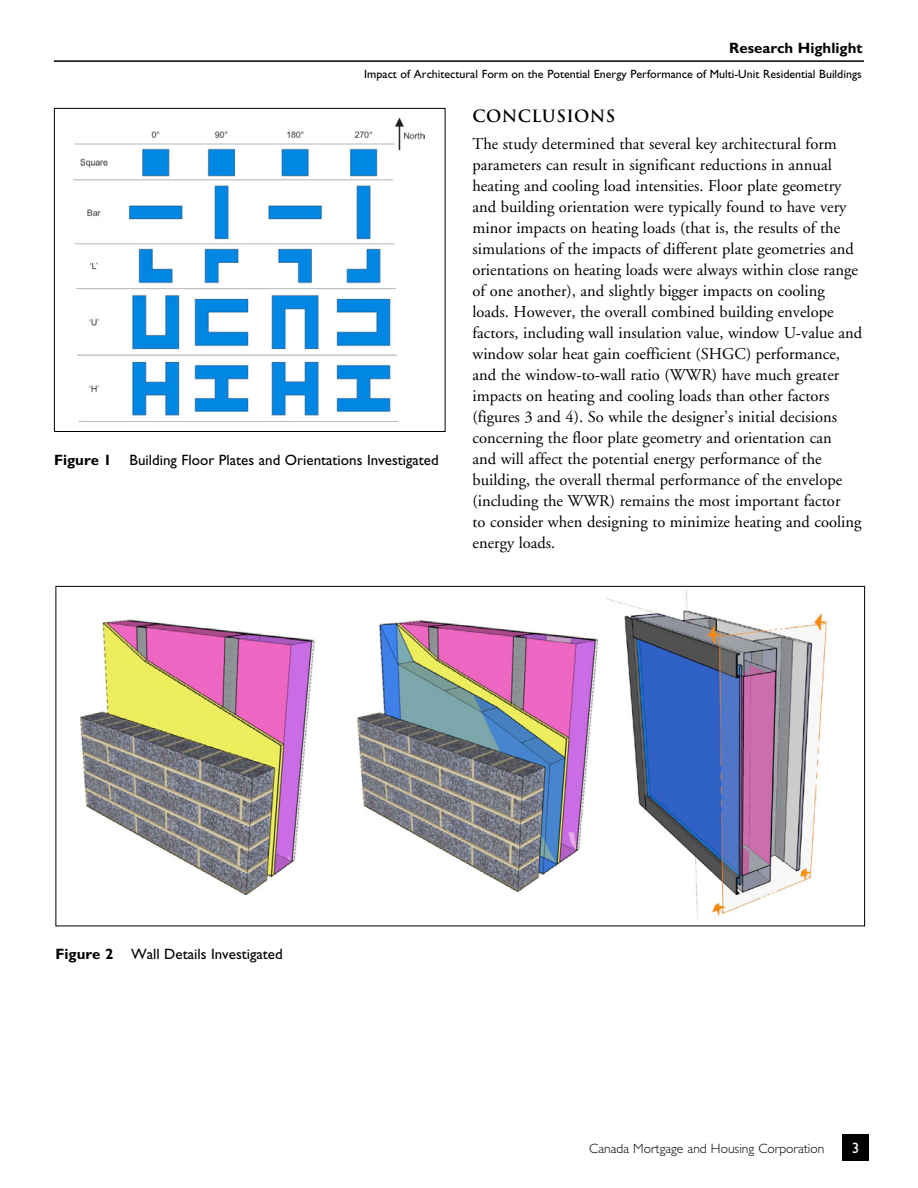
<style>
.page{position:relative;width:918px;height:1188px;background:#fff}
.page>*{position:absolute;margin:0;border:0;box-sizing:border-box;transform-origin:0 0}
.RH_Body_1{font:16.5px/21px "Adobe Garamond";color:#000}
.RH_Subhead_1{font:700 16.5px "Trajan Pro";letter-spacing:.025em;color:#000}
.RH_Caption_Figure{font:15px "Gill Sans Std";color:#000}
.t1{font:700 15px "Gill Sans Std";color:#000}
.t2{font:15px "Gill Sans Std";color:#fff}
.t3{font:300 13.5px "Gill Sans Std";color:#000}
.t4{font:12px "Gill Sans Std";color:#000}
.s1{font-weight:700}
</style>
<div class="page">
<hr style="left:54px;top:60px;width:810px;height:2px;background:#000">
<div style="left:842px;top:1134px;width:27px;height:27px;background:#000"></div>
<img style="left:73px;top:117px;width:352px;height:299px">
<div style="left:54px;top:108px;width:392px;height:324px;border:1px solid #000"></div>
<img style="left:357px;top:620px;width:242px;height:273px">
<img style="left:607px;top:590px;width:221px;height:330px">
<img style="left:80px;top:619px;width:236px;height:276px">
<p class="t1" style="left:729px;top:39px;width:135px">Research Highlight</p>
<p class="t4" style="left:364px;top:67px;width:499px">Impact of Architectural Form on the Potential Energy Performance of Multi-Unit Residential Buildings</p>
<p class="RH_Caption_Figure" style="left:54px;top:451px;width:386px"><span class="s1">Figure 1</span> Building Floor Plates and Orientations Investigated</p>
<h2 class="RH_Subhead_1" style="left:472px;top:106px;width:145px">CONCLUSIONS</h2>
<p class="RH_Body_1" style="left:472px;top:134px;width:391px">The study determined that several key architectural form parameters can result in significant reductions in annual heating and cooling load intensities. Floor plate geometry and building orientation were typically found to have very minor impacts on heating loads (that is, the results of the simulations of the impacts of different plate geometries and orientations on heating loads were always within close range of one another), and slightly bigger impacts on cooling loads. However, the overall combined building envelope factors, including wall insulation value, window U-value and window solar heat gain coefficient (SHGC) performance, and the window-to-wall ratio (WWR) have much greater impacts on heating and cooling loads than other factors (figures 3 and 4). So while the designer’s initial decisions concerning the floor plate geometry and orientation can<br>and will affect the potential energy performance of the building, the overall thermal performance of the envelope (including the WWR) remains the most important factor<br>to consider when designing to minimize heating and cooling energy loads.</p>
<p class="RH_Caption_Figure" style="left:56px;top:946px;width:229px"><span class="s1">Figure 2</span> Wall Details Investigated</p>
<p class="t3" style="left:589px;top:1141px;width:237px">Canada Mortgage and Housing Corporation</p>
<p class="t2" style="left:852px;top:1139px;width:9px">3</p>
</div>
